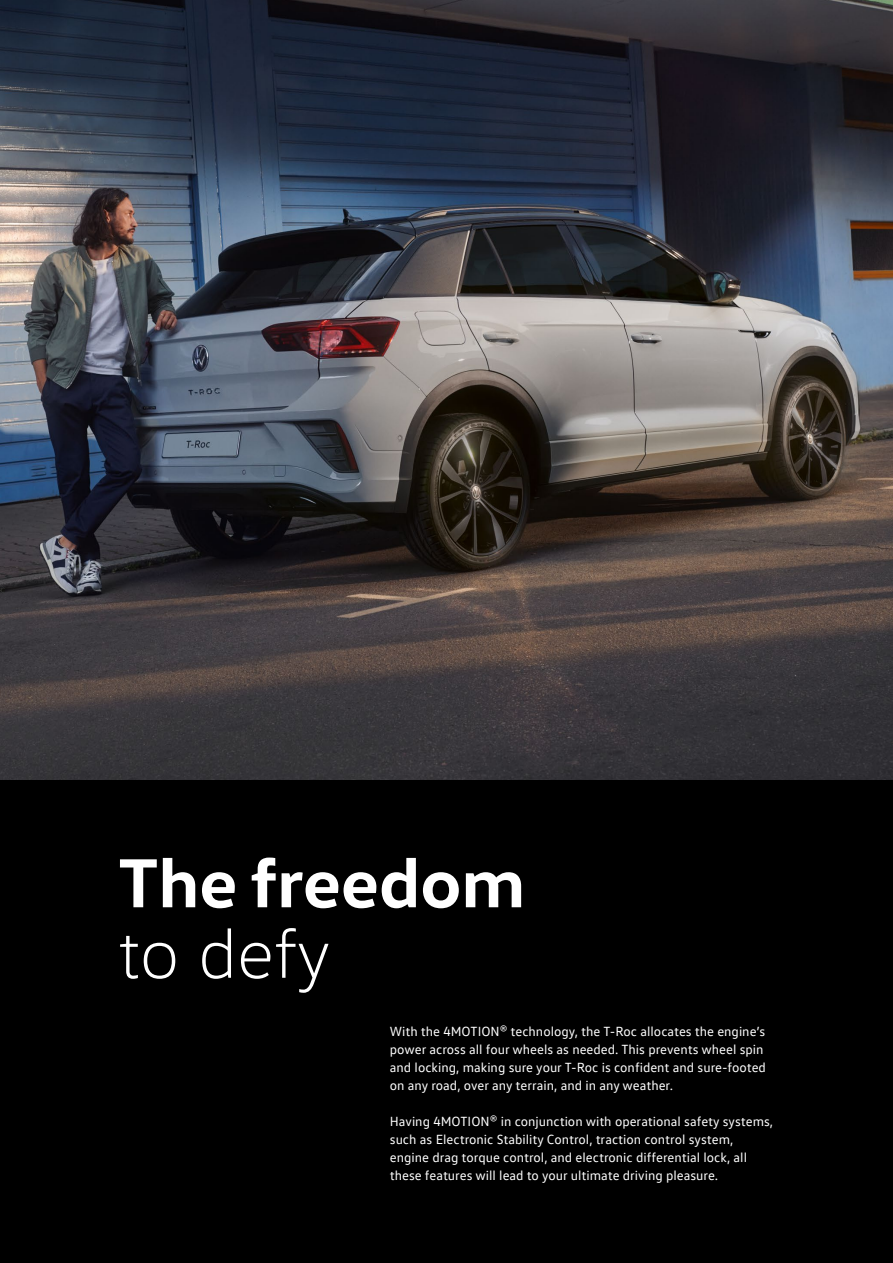
<style>
.page{position:relative;width:893px;height:1263px;background:#000}
.page>*{position:absolute;margin:0;border:0;box-sizing:border-box;transform-origin:0 0}
.t1{font:700 70.5px "VW Head";color:#fff}
.t2{font:300 70.5px "VW Head";color:#fff}
.t3{font:13.5px/18px "VW Text";color:#fff}
</style>
<div class="page">
<img style="left:0;top:0;width:893px;height:780px">
<h1 class="t1" style="left:118px;top:837px;width:408px">The freedom</h1>
<h1 class="t2" style="left:118px;top:912px;width:213px">to defy</h1>
<p class="t3" style="left:390px;top:1022px;width:378px">With the 4MOTION® technology, the T-Roc allocates the engine’s power across all four wheels as needed. This prevents wheel spin and locking, making sure your T-Roc is confident and sure-footed on any road, over any terrain, and in any weather.</p>
<p class="t3" style="left:390px;top:1112px;width:385px">Having 4MOTION® in conjunction with operational safety systems, such as Electronic Stability Control, traction control system, engine drag torque control, and electronic differential lock, all these features will lead to your ultimate driving pleasure.</p>
</div>
